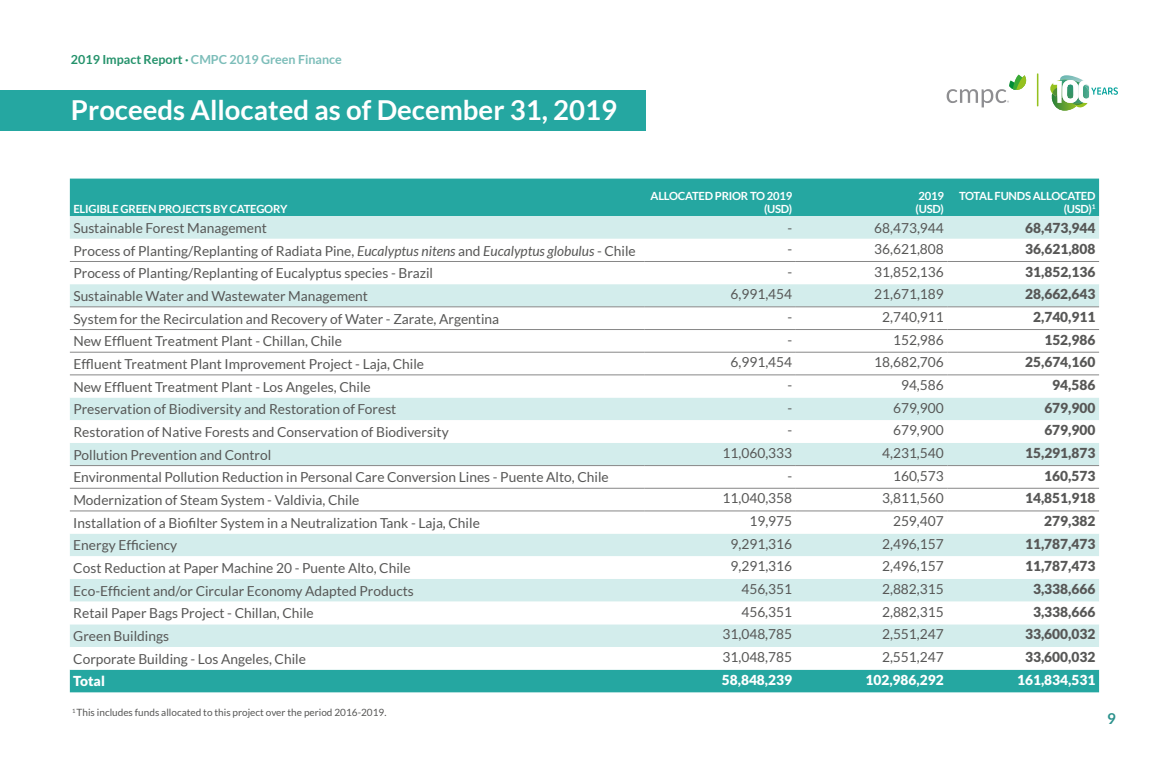
<style>
.page{position:relative;width:1170px;height:765px;background:#fff}
.page>*{position:absolute;margin:0;border:0;box-sizing:border-box;transform-origin:0 0}
.t1{font:700 27.5px "Lato";color:#fff}
.t2{font:700 15px "Lato";color:#2b918c}
.t3{font:13.75px "Lato";color:#575756}
.t4{font:900 13.75px "Lato";color:#575756}
.t5{font:900 13.75px "Lato";color:#fff}
.t6{font:700 12.5px "Lato";color:#7cbdb9}
.t7{font:700 11.25px/12.5px "Lato";letter-spacing:-.02em;color:#fff;text-align:right}
.t8{font:10px "Lato";color:#575756}
.s1{color:#24926b}
.s2{font-style:italic}
</style>
<div class="page">
<svg style="left:946px;top:75px;width:80px;height:32px"></svg>
<hr style="left:1036px;top:73px;width:2px;height:33px;background:#95c11f">
<img style="left:1060px;top:75px;width:20px;height:4px">
<svg style="left:1050px;top:79px;width:67px;height:32px"></svg>
<div style="left:0;top:91px;width:645px;height:40px;background:#25a7a1"></div>
<div style="left:70px;top:179px;width:1028px;height:513px;background:#25a7a1"></div>
<div style="left:70px;top:216px;width:1028px;height:23px;background:#d3edec"></div>
<svg style="left:70px;top:239px;width:1028px;height:431px"></svg>
<hr style="left:70px;top:261px;width:574px;height:1px;background:#878787">
<hr style="left:644px;top:261px;width:151px;height:1px;background:#878787">
<hr style="left:795px;top:261px;width:152px;height:1px;background:#878787">
<hr style="left:947px;top:261px;width:151px;height:1px;background:#878787">
<hr style="left:70px;top:307px;width:574px;height:1px;background:#878787">
<hr style="left:644px;top:307px;width:151px;height:1px;background:#878787">
<hr style="left:795px;top:307px;width:152px;height:1px;background:#878787">
<hr style="left:947px;top:307px;width:151px;height:1px;background:#878787">
<hr style="left:70px;top:465px;width:574px;height:1px;background:#878787">
<hr style="left:644px;top:465px;width:151px;height:1px;background:#878787">
<hr style="left:795px;top:465px;width:152px;height:1px;background:#878787">
<hr style="left:947px;top:465px;width:151px;height:1px;background:#878787">
<hr style="left:70px;top:329px;width:574px;height:1px;background:#878787">
<hr style="left:644px;top:329px;width:151px;height:1px;background:#878787">
<hr style="left:795px;top:329px;width:152px;height:1px;background:#878787">
<hr style="left:947px;top:329px;width:151px;height:1px;background:#878787">
<hr style="left:70px;top:352px;width:574px;height:1px;background:#878787">
<hr style="left:644px;top:352px;width:151px;height:1px;background:#878787">
<hr style="left:795px;top:352px;width:152px;height:1px;background:#878787">
<hr style="left:947px;top:352px;width:151px;height:1px;background:#878787">
<hr style="left:70px;top:375px;width:574px;height:1px;background:#878787">
<hr style="left:644px;top:375px;width:151px;height:1px;background:#878787">
<hr style="left:795px;top:375px;width:152px;height:1px;background:#878787">
<hr style="left:947px;top:375px;width:151px;height:1px;background:#878787">
<hr style="left:70px;top:488px;width:574px;height:1px;background:#878787">
<hr style="left:644px;top:488px;width:151px;height:1px;background:#878787">
<hr style="left:795px;top:488px;width:152px;height:1px;background:#878787">
<hr style="left:947px;top:488px;width:151px;height:1px;background:#878787">
<hr style="left:70px;top:511px;width:574px;height:1px;background:#878787">
<hr style="left:644px;top:511px;width:151px;height:1px;background:#878787">
<hr style="left:795px;top:511px;width:152px;height:1px;background:#878787">
<hr style="left:947px;top:511px;width:151px;height:1px;background:#878787">
<p class="t6" style="left:71px;top:52px;width:272px"><span class="s1">2019 Impact Report ·</span> CMPC 2019 Green Finance</p>
<h1 class="t1" style="left:71px;top:94px;width:547px">Proceeds Allocated as of December 31, 2019</h1>
<p class="t7" style="left:73px;top:202px;width:216px">ELIGIBLE GREEN PROJECTS BY CATEGORY</p>
<p class="t7" style="left:650px;top:190px;width:143px">ALLOCATED PRIOR TO 2019 (USD)</p>
<p class="t7" style="left:915px;top:190px;width:30px;text-align:left">2019 (USD)</p>
<p class="t7" style="left:959px;top:190px;width:138px">TOTAL FUNDS ALLOCATED (USD)<sup>1</sup></p>
<p class="t3" style="left:73px;top:220px;width:195px">Sustainable Forest Management</p>
<p class="t3" style="left:787px;top:220px;width:6px">-</p>
<p class="t3" style="left:874px;top:220px;width:71px">68,473,944</p>
<p class="t4" style="left:1025px;top:220px;width:72px">68,473,944</p>
<p class="t3" style="left:73px;top:243px;width:564px">Process of Planting/Replanting of Radiata Pine, <span class="s2">Eucalyptus nitens</span> and <span class="s2">Eucalyptus globulus</span> - Chile</p>
<p class="t3" style="left:787px;top:241px;width:6px">-</p>
<p class="t3" style="left:874px;top:241px;width:71px">36,621,808</p>
<p class="t4" style="left:1025px;top:241px;width:72px">36,621,808</p>
<p class="t3" style="left:73px;top:266px;width:361px">Process of Planting/Replanting of Eucalyptus species - Brazil</p>
<p class="t3" style="left:787px;top:264px;width:6px">-</p>
<p class="t3" style="left:874px;top:264px;width:71px">31,852,136</p>
<p class="t4" style="left:1025px;top:264px;width:72px">31,852,136</p>
<p class="t3" style="left:73px;top:288px;width:296px">Sustainable Water and Wastewater Management</p>
<p class="t3" style="left:730px;top:287px;width:63px">6,991,454</p>
<p class="t3" style="left:874px;top:287px;width:71px">21,671,189</p>
<p class="t4" style="left:1025px;top:286px;width:72px">28,662,643</p>
<p class="t3" style="left:73px;top:311px;width:427px">System for the Recirculation and Recovery of Water - Zarate, Argentina</p>
<p class="t3" style="left:787px;top:309px;width:6px">-</p>
<p class="t3" style="left:882px;top:309px;width:63px">2,740,911</p>
<p class="t4" style="left:1033px;top:309px;width:64px">2,740,911</p>
<p class="t3" style="left:73px;top:334px;width:270px">New Effluent Treatment Plant - Chillan, Chile</p>
<p class="t3" style="left:787px;top:332px;width:6px">-</p>
<p class="t3" style="left:893px;top:332px;width:52px">152,986</p>
<p class="t4" style="left:1044px;top:332px;width:53px">152,986</p>
<p class="t3" style="left:73px;top:356px;width:352px">Effluent Treatment Plant Improvement Project - Laja, Chile</p>
<p class="t3" style="left:730px;top:355px;width:63px">6,991,454</p>
<p class="t3" style="left:874px;top:355px;width:71px">18,682,706</p>
<p class="t4" style="left:1025px;top:354px;width:72px">25,674,160</p>
<p class="t3" style="left:73px;top:379px;width:299px">New Effluent Treatment Plant - Los Angeles, Chile</p>
<p class="t3" style="left:787px;top:377px;width:6px">-</p>
<p class="t3" style="left:900px;top:377px;width:44px">94,586</p>
<p class="t4" style="left:1052px;top:377px;width:45px">94,586</p>
<p class="t3" style="left:73px;top:402px;width:324px">Preservation of Biodiversity and Restoration of Forest</p>
<p class="t3" style="left:787px;top:400px;width:6px">-</p>
<p class="t3" style="left:893px;top:400px;width:52px">679,900</p>
<p class="t4" style="left:1044px;top:400px;width:53px">679,900</p>
<p class="t3" style="left:73px;top:424px;width:377px">Restoration of Native Forests and Conservation of Biodiversity</p>
<p class="t3" style="left:787px;top:423px;width:6px">-</p>
<p class="t3" style="left:893px;top:423px;width:52px">679,900</p>
<p class="t4" style="left:1044px;top:422px;width:53px">679,900</p>
<p class="t3" style="left:73px;top:447px;width:199px">Pollution Prevention and Control</p>
<p class="t3" style="left:722px;top:445px;width:71px">11,060,333</p>
<p class="t3" style="left:882px;top:445px;width:63px">4,231,540</p>
<p class="t4" style="left:1025px;top:445px;width:72px">15,291,873</p>
<p class="t3" style="left:73px;top:470px;width:537px">Environmental Pollution Reduction in Personal Care Conversion Lines - Puente Alto, Chile</p>
<p class="t3" style="left:787px;top:468px;width:6px">-</p>
<p class="t3" style="left:893px;top:468px;width:52px">160,573</p>
<p class="t4" style="left:1044px;top:468px;width:53px">160,573</p>
<p class="t3" style="left:73px;top:492px;width:287px">Modernization of Steam System - Valdivia, Chile</p>
<p class="t3" style="left:722px;top:491px;width:71px">11,040,358</p>
<p class="t3" style="left:882px;top:491px;width:63px">3,811,560</p>
<p class="t4" style="left:1025px;top:490px;width:72px">14,851,918</p>
<p class="t3" style="left:73px;top:515px;width:408px">Installation of a Biofilter System in a Neutralization Tank - Laja, Chile</p>
<p class="t3" style="left:749px;top:513px;width:44px">19,975</p>
<p class="t3" style="left:892px;top:513px;width:52px">259,407</p>
<p class="t4" style="left:1044px;top:513px;width:53px">279,382</p>
<p class="t3" style="left:73px;top:538px;width:105px">Energy Efficiency</p>
<p class="t3" style="left:730px;top:536px;width:63px">9,291,316</p>
<p class="t3" style="left:882px;top:536px;width:63px">2,496,157</p>
<p class="t4" style="left:1024px;top:536px;width:72px">11,787,473</p>
<p class="t3" style="left:73px;top:560px;width:339px">Cost Reduction at Paper Machine 20 - Puente Alto, Chile</p>
<p class="t3" style="left:730px;top:559px;width:63px">9,291,316</p>
<p class="t3" style="left:882px;top:559px;width:63px">2,496,157</p>
<p class="t4" style="left:1024px;top:558px;width:72px">11,787,473</p>
<p class="t3" style="left:73px;top:583px;width:342px">Eco-Efficient and/or Circular Economy Adapted Products</p>
<p class="t3" style="left:741px;top:581px;width:52px">456,351</p>
<p class="t3" style="left:882px;top:581px;width:63px">2,882,315</p>
<p class="t4" style="left:1032px;top:581px;width:64px">3,338,666</p>
<p class="t3" style="left:73px;top:606px;width:242px">Retail Paper Bags Project - Chillan, Chile</p>
<p class="t3" style="left:741px;top:604px;width:52px">456,351</p>
<p class="t3" style="left:882px;top:604px;width:63px">2,882,315</p>
<p class="t4" style="left:1032px;top:604px;width:64px">3,338,666</p>
<p class="t3" style="left:73px;top:629px;width:97px">Green Buildings</p>
<p class="t3" style="left:722px;top:627px;width:71px">31,048,785</p>
<p class="t3" style="left:882px;top:627px;width:63px">2,551,247</p>
<p class="t4" style="left:1024px;top:626px;width:72px">33,600,032</p>
<p class="t3" style="left:73px;top:651px;width:234px">Corporate Building - Los Angeles, Chile</p>
<p class="t3" style="left:722px;top:649px;width:71px">31,048,785</p>
<p class="t3" style="left:882px;top:649px;width:63px">2,551,247</p>
<p class="t4" style="left:1024px;top:649px;width:72px">33,600,032</p>
<p class="t5" style="left:73px;top:673px;width:33px">Total</p>
<p class="t5" style="left:721px;top:672px;width:72px">58,848,239</p>
<p class="t5" style="left:865px;top:672px;width:80px">102,986,292</p>
<p class="t5" style="left:1016px;top:672px;width:80px">161,834,531</p>
<p class="t8" style="left:72px;top:707px;width:316px"><sup>1</sup> This includes funds allocated to this project over the period 2016-2019.</p>
<p class="t2" style="left:1106px;top:710px;width:10px">9</p>
</div>
